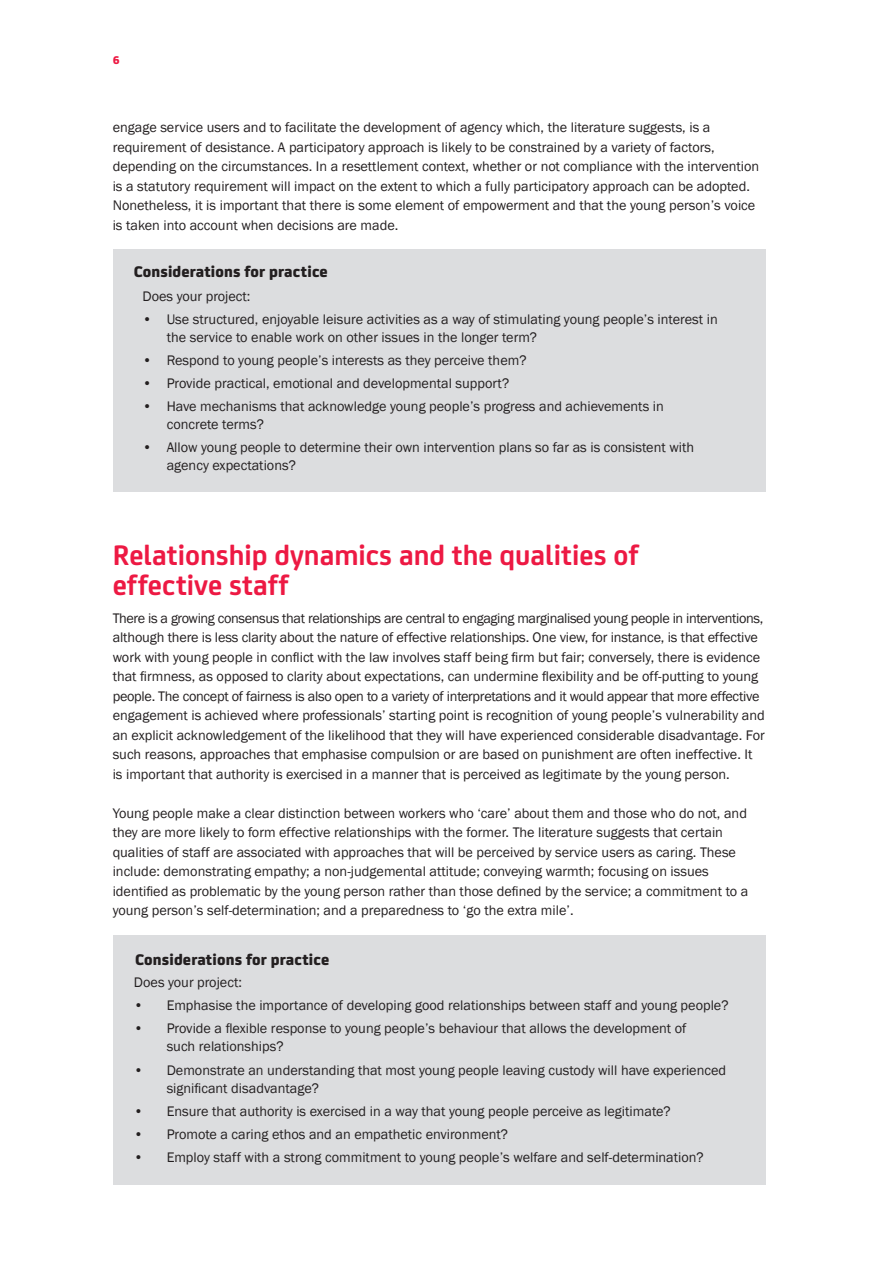
<style>
.page{position:relative;width:893px;height:1263px;background:#fff}
.page>*{position:absolute;margin:0;border:0;box-sizing:border-box;transform-origin:0 0}
.t1{font:700 30px/30px "FS Joey";color:#ed1943}
.t2{font:800 16.5px "FS Joey";letter-spacing:.01em;color:#231f20}
.t3{font:14.25px/19.5px "Franklin Gothic";color:#231f20}
.t4{font:800 12px "FS Joey";color:#ed1943}
</style>
<div class="page">
<div style="left:113px;top:249px;width:652px;height:243px;background:#dcdddf"></div>
<div style="left:113px;top:935px;width:652px;height:250px;background:#dcdddf"></div>
<p class="t4" style="left:113px;top:51px;width:8px">6</p>
<p class="t3" style="left:113px;top:118px;width:648px">engage service users and to facilitate the development of agency which, the literature suggests, is a requirement of desistance. A participatory approach is likely to be constrained by a variety of factors, depending on the circumstances. In a resettlement context, whether or not compliance with the intervention is a statutory requirement will impact on the extent to which a fully participatory approach can be adopted.<br>Nonetheless, it is important that there is some element of empowerment and that the young person’s voice is taken into account when decisions are made.</p>
<p class="t2" style="left:134px;top:259px;width:196px">Considerations for practice</p>
<p class="t3" style="left:142px;top:287px;width:110px">Does your project:</p>
<p class="t3" style="left:167px;top:310px;width:553px;line-height:18px;text-indent:-24px">• Use structured, enjoyable leisure activities as a way of stimulating young people’s interest in the service to enable work on other issues in the longer term?</p>
<p class="t3" style="left:142px;top:351px;width:386px">• Respond to young people’s interests as they perceive them?</p>
<p class="t3" style="left:142px;top:374px;width:368px">• Provide practical, emotional and developmental support?</p>
<p class="t3" style="left:167px;top:398px;width:499px;line-height:18px;text-indent:-24px">• Have mechanisms that acknowledge young people’s progress and achievements in concrete terms?</p>
<p class="t3" style="left:167px;top:439px;width:529px;line-height:18px;text-indent:-24px">• Allow young people to determine their own intervention plans so far as is consistent with agency expectations?</p>
<h1 class="t1" style="left:113px;top:538px;width:527px">Relationship dynamics and the qualities of effective staff</h1>
<p class="t3" style="left:113px;top:609px;width:654px">There is a growing consensus that relationships are central to engaging marginalised young people in interventions, although there is less clarity about the nature of effective relationships. One view, for instance, is that effective work with young people in conflict with the law involves staff being firm but fair; conversely, there is evidence that firmness, as opposed to clarity about expectations, can undermine flexibility and be off-putting to young people. The concept of fairness is also open to a variety of interpretations and it would appear that more effective engagement is achieved where professionals’ starting point is recognition of young people’s vulnerability and an explicit acknowledgement of the likelihood that they will have experienced considerable disadvantage. For such reasons, approaches that emphasise compulsion or are based on punishment are often ineffective. It is important that authority is exercised in a manner that is perceived as legitimate by the young person.</p>
<p class="t3" style="left:113px;top:804px;width:637px">Young people make a clear distinction between workers who ‘care’ about them and those who do not, and they are more likely to form effective relationships with the former. The literature suggests that certain qualities of staff are associated with approaches that will be perceived by service users as caring. These include: demonstrating empathy; a non-judgemental attitude; conveying warmth; focusing on issues identified as problematic by the young person rather than those defined by the service; a commitment to a young person’s self-determination; and a preparedness to ‘go the extra mile’.</p>
<p class="t2" style="left:135px;top:947px;width:196px">Considerations for practice</p>
<p class="t3" style="left:134px;top:973px;width:110px">Does your project:</p>
<p class="t3" style="left:134px;top:996px;width:596px">• Emphasise the importance of developing good relationships between staff and young people?</p>
<p class="t3" style="left:167px;top:1020px;width:521px;line-height:18px;text-indent:-33px">• Provide a flexible response to young people’s behaviour that allows the development of such relationships?</p>
<p class="t3" style="left:167px;top:1061px;width:561px;line-height:18px;text-indent:-33px">• Demonstrate an understanding that most young people leaving custody will have experienced significant disadvantage?</p>
<p class="t3" style="left:134px;top:1101px;width:538px">• Ensure that authority is exercised in a way that young people perceive as legitimate?</p>
<p class="t3" style="left:134px;top:1124px;width:376px">• Promote a caring ethos and an empathetic environment?</p>
<p class="t3" style="left:134px;top:1148px;width:571px">• Employ staff with a strong commitment to young people’s welfare and self-determination?</p>
</div>
